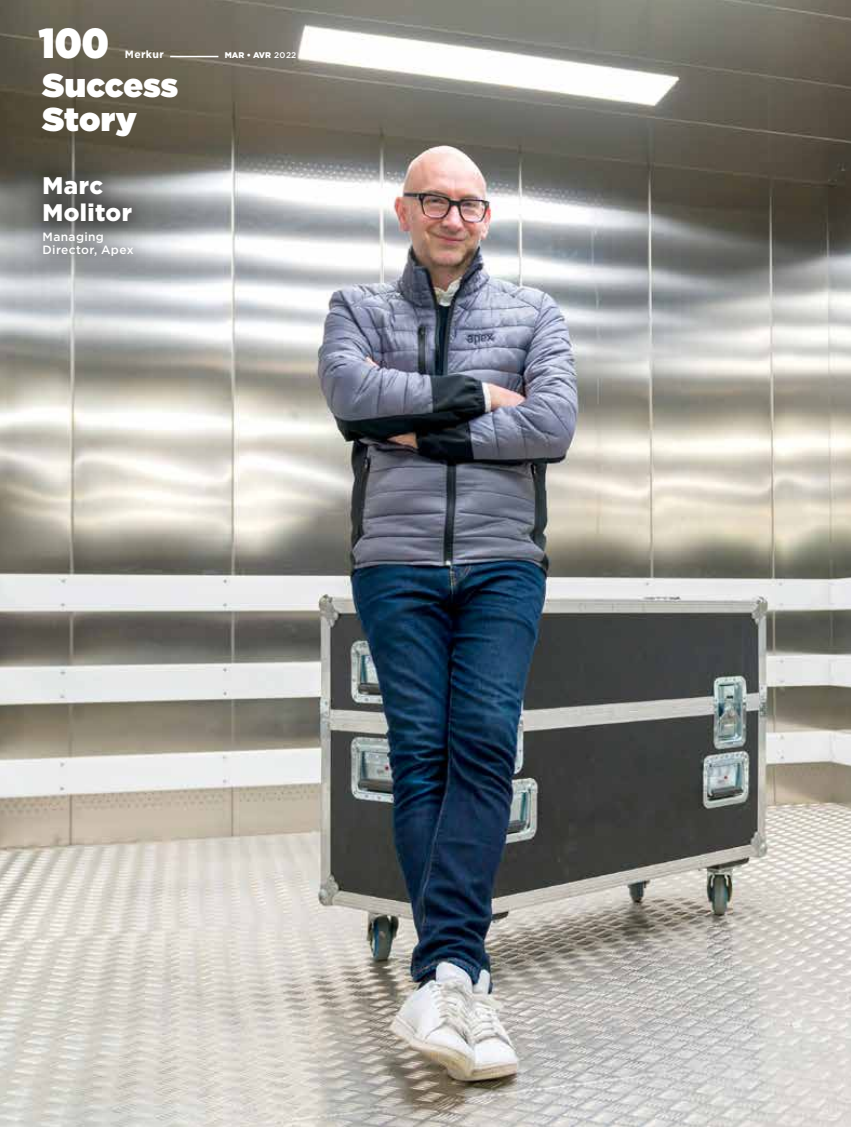
<style>
.page{position:relative;width:851px;height:1127px;background:#fff}
.page>*{position:absolute;margin:0;border:0;box-sizing:border-box;transform-origin:0 0}
.t1{font:900 42px "Gotham Narrow";color:#fff}
.t2{font:33px/34.5px "Gotham Ultra";letter-spacing:.005em;color:#fff}
.t3{font:900 24px/27px "Gotham";letter-spacing:.015em;color:#fff}
.t4{font:500 12px/13.5px "Gotham";letter-spacing:.03em;color:#fff}
.t5{font:700 10.5px "Gotham";letter-spacing:.035em;color:#fff}
.t6{font:900 8.25px "Gotham";color:#fff}
.s1{font-weight:500}
</style>
<div class="page">
<img style="left:0;top:0;width:850px;height:1127px">
<svg style="left:24px;top:159px;width:126px;height:115px;background:#797a79"></svg>
<hr style="left:170px;top:56px;width:48px;height:1px;background:#fff">
<h1 class="t1" style="left:39px;top:14px;width:71px">100</h1>
<p class="t5" style="left:125px;top:48px;width:40px">Merkur</p>
<p class="t6" style="left:225px;top:50px;width:73px">MAR • AVR <span class="s1">2022</span></p>
<h2 class="t2" style="left:43px;top:67px;width:137px">Success<br>Story</h2>
<h3 class="t3" style="left:43px;top:172px;width:91px">Marc<br>Molitor</h3>
<p class="t4" style="left:43px;top:230px;width:93px">Managing<br>Director, Apex</p>
</div>
